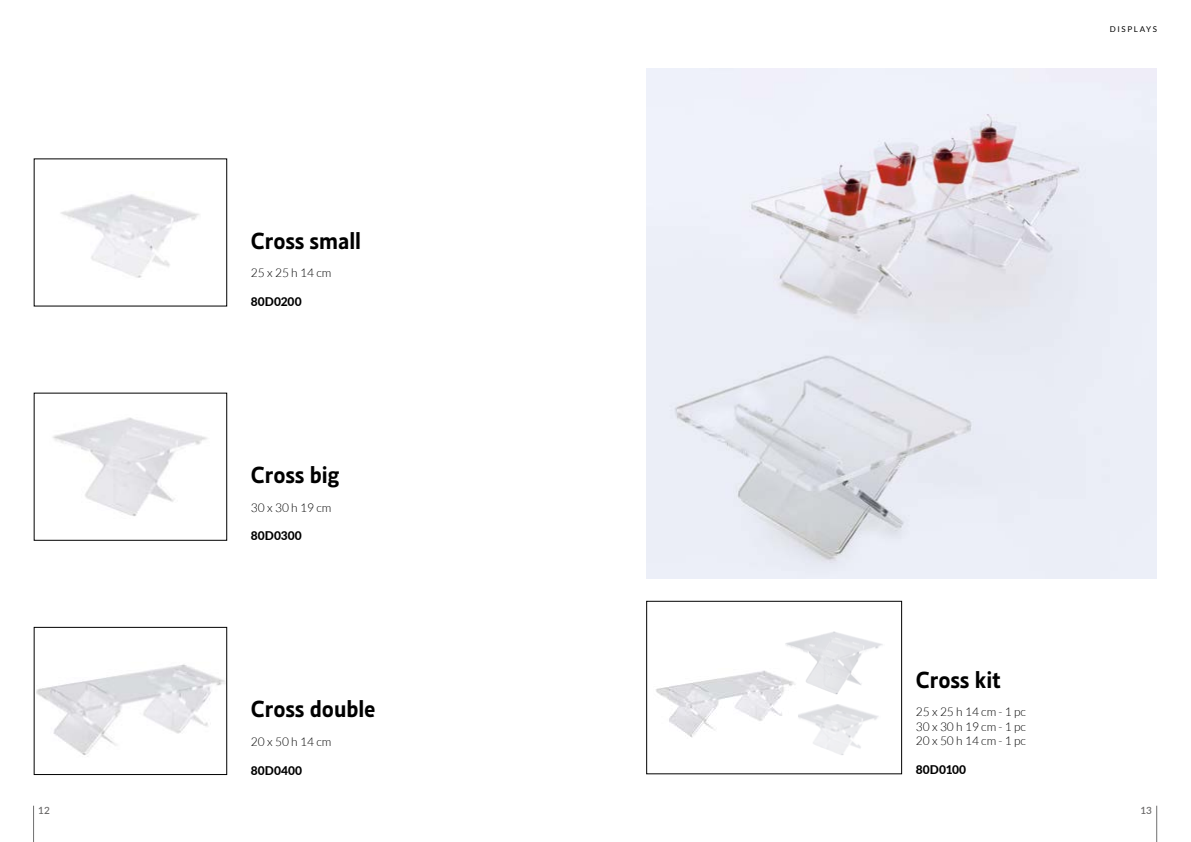
<style>
.page{position:relative;width:1191px;height:842px;background:#fff}
.page>*{position:absolute;margin:0;border:0;box-sizing:border-box;transform-origin:0 0}
.t1{font:700 22px "Ligurino Rg";color:#000}
.t2{font:300 12px/14.4px "Lato";color:#000;text-align:justify}
.t3{font:800 12px "Lato";color:#000}
.t4{font:500 10px "Lato";color:#646363}
.t5{font:8px "Lato";letter-spacing:.2em;color:#000}
</style>
<div class="page">
<img style="left:646px;top:68px;width:511px;height:510px">
<img style="left:61px;top:194px;width:138px;height:84px">
<div style="left:646px;top:601px;width:255px;height:173px;border:1px solid #000"></div>
<img style="left:53px;top:417px;width:154px;height:99px">
<img style="left:36px;top:664px;width:189px;height:93px">
<div style="left:34px;top:627px;width:193px;height:148px;border:1px solid #000"></div>
<img style="left:798px;top:704px;width:81px;height:51px">
<img style="left:785px;top:631px;width:98px;height:64px">
<div style="left:653px;top:649px;width:145px;height:95px;background:#fff;border-radius:13px"></div>
<img style="left:656px;top:670px;width:139px;height:68px">
<hr style="left:33px;top:806px;width:1px;height:36px;background:#706f6f">
<hr style="left:1156px;top:806px;width:1px;height:36px;background:#706f6f">
<h1 class="t1" style="left:251px;top:222px;width:112px">Cross small</h1>
<p class="t2" style="left:251px;top:266px;width:82px">25 x 25 h 14 cm</p>
<p class="t3" style="left:251px;top:293px;width:52px">80D0200</p>
<h1 class="t1" style="left:251px;top:457px;width:90px">Cross big</h1>
<p class="t2" style="left:251px;top:500px;width:82px">30 x 30 h 19 cm</p>
<p class="t3" style="left:251px;top:527px;width:52px">80D0300</p>
<h1 class="t1" style="left:251px;top:691px;width:126px">Cross double</h1>
<p class="t2" style="left:251px;top:734px;width:82px">20 x 50 h 14 cm</p>
<p class="t3" style="left:251px;top:761px;width:53px">80D0400</p>
<p class="t5" style="left:1110px;top:25px;width:48px">DISPLAYS</p>
<h1 class="t1" style="left:916px;top:661px;width:86px">Cross kit</h1>
<p class="t2" style="left:916px;top:705px;width:112px">25 x 25 h 14 cm - 1 pc 30 x 30 h 19 cm - 1 pc 20 x 50 h 14 cm - 1 pc</p>
<p class="t3" style="left:916px;top:761px;width:52px">80D0100</p>
<p class="t4" style="left:38px;top:803px;width:13px">12</p>
<p class="t4" style="left:1140px;top:803px;width:13px">13</p>
</div>
